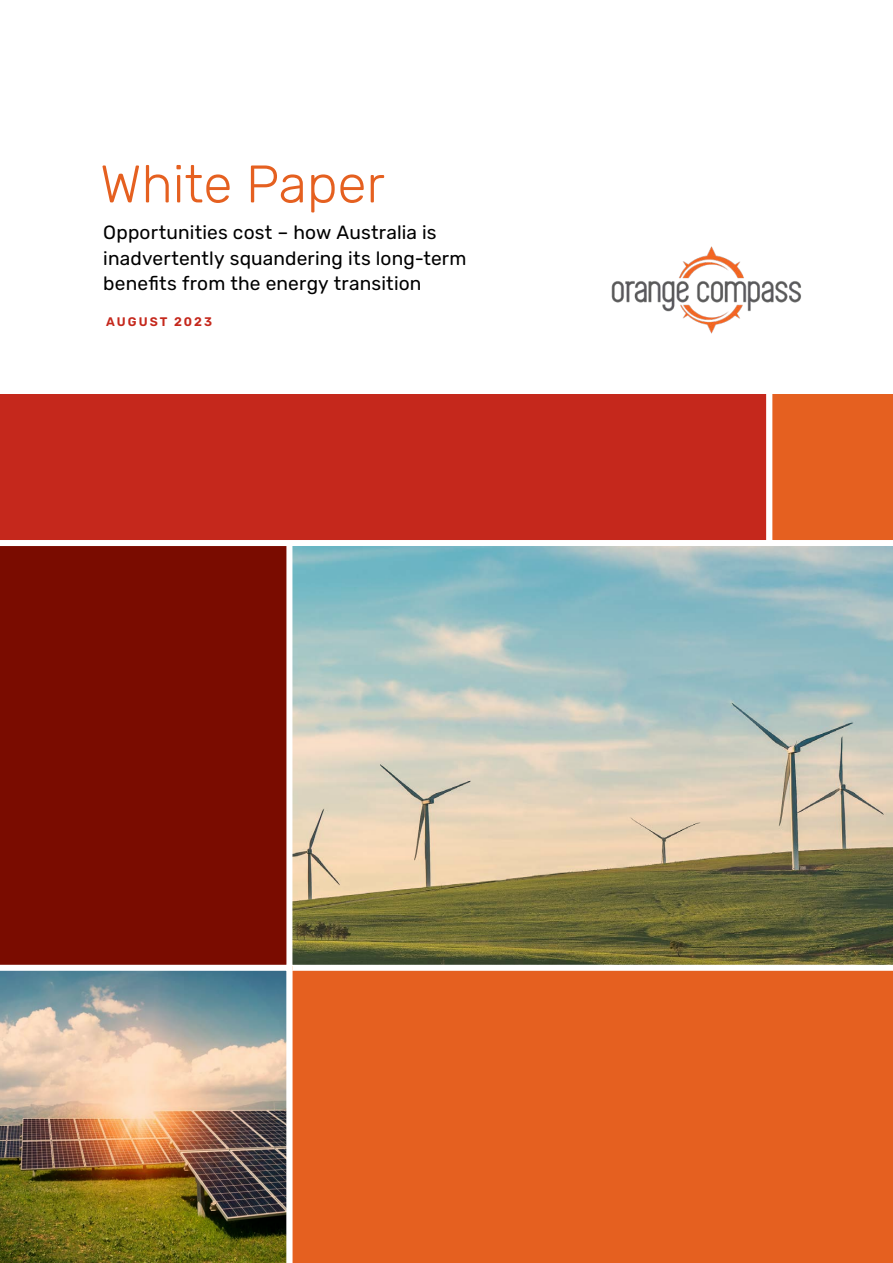
<style>
.page{position:relative;width:893px;height:1263px;background:#fff}
.page>*{position:absolute;margin:0;border:0;box-sizing:border-box;transform-origin:0 0}
.t1{font:300 52.8px "Rubik";color:#e56020}
.t2{font:19.2px/25.5px "Rubik";letter-spacing:.01em;color:#000}
.t3{font:600 12.45px "Rubik";letter-spacing:.165em;color:#c5281c}
</style>
<div class="page">
<svg style="left:295px;top:549px;width:598px;height:413px;background:#a6b09f"></svg>
<div style="left:0;top:549px;width:295px;height:416px;background:#7a0c00"></div>
<div style="left:283px;top:962px;width:610px;height:301px;background:#e56020"></div>
<div style="left:0;top:395px;width:763px;height:154px;background:#c5281c"></div>
<svg style="left:763px;top:395px;width:130px;height:156px;background:#e46c35"></svg>
<img style="left:611px;top:246px;width:190px;height:88px">
<img style="left:0;top:965px;width:292px;height:298px">
<h1 class="t1" style="left:100px;top:155px;width:286px">White Paper</h1>
<p class="t2" style="left:103px;top:220px;width:365px">Opportunities cost – how Australia is inadvertently squandering its long-term benefits from the energy transition</p>
<p class="t3" style="left:106px;top:314px;width:108px">AUGUST 2023</p>
</div>
